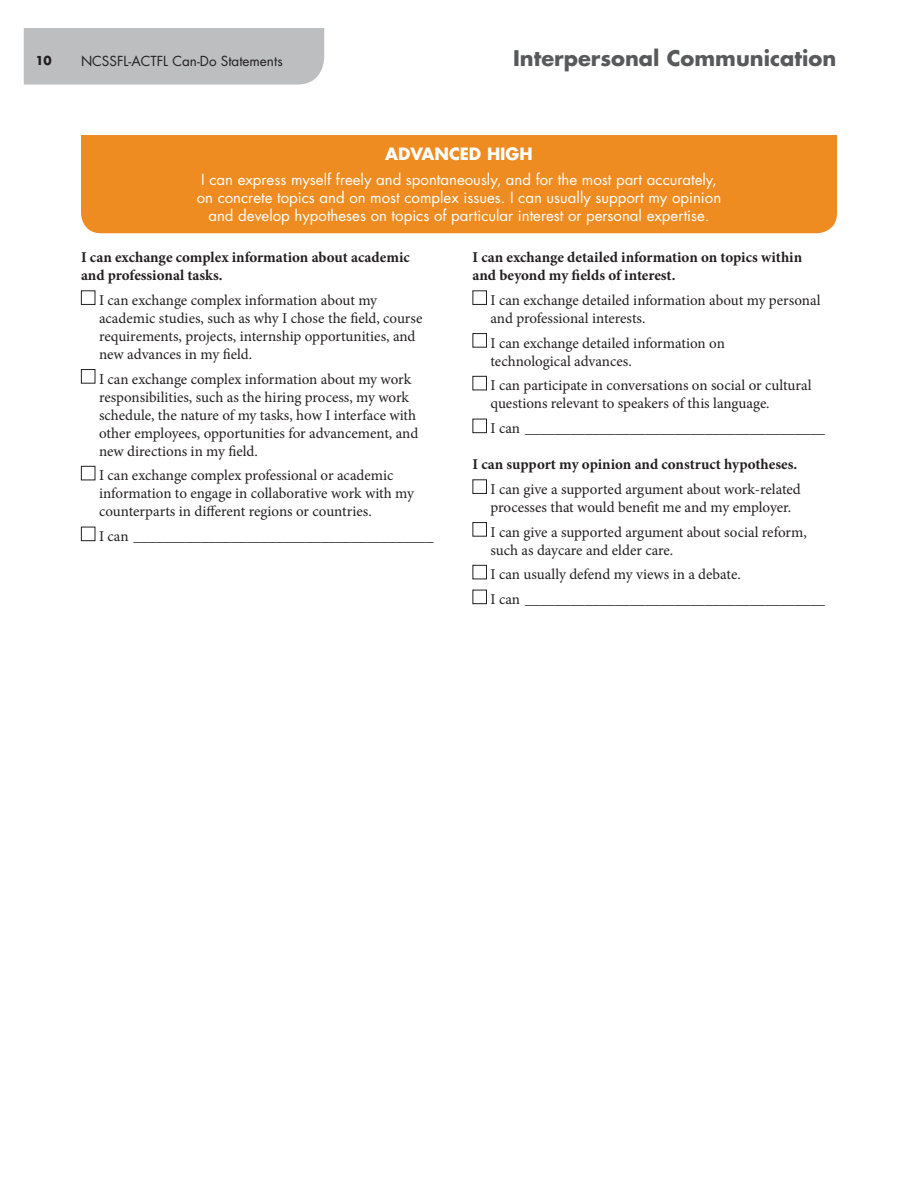
<style>
.page{position:relative;width:918px;height:1188px;background:#fff}
.page>*{position:absolute;margin:0;border:0;box-sizing:border-box;transform-origin:0 0}
.t1{font:700 21px "Futura";color:#58595b}
.t2{font:700 16.5px "Futura";color:#fff}
.t3{font:15px/18px "Minion Pro";letter-spacing:-.005em;color:#231f20}
.t4{font:15px/18px "Futura";color:#fff;text-align:center}
.t5{font:700 15px/18px "Minion Pro";color:#231f20}
.t6{font:13.5px "Futura";color:#231f20}
.t7{font:700 12px "Futura";color:#231f20}
</style>
<div class="page">
<div style="left:24px;top:28px;width:300px;height:57px;background:#bcbec0"></div>
<div style="left:81px;top:290px;width:14px;height:15px;border:1px solid #231f20"></div>
<div style="left:81px;top:369px;width:14px;height:15px;border:1px solid #231f20"></div>
<div style="left:81px;top:466px;width:14px;height:14px;border:1px solid #231f20"></div>
<div style="left:81px;top:527px;width:14px;height:14px;border:1px solid #231f20"></div>
<div style="left:472px;top:290px;width:15px;height:15px;border:1px solid #231f20"></div>
<div style="left:472px;top:333px;width:15px;height:15px;border:1px solid #231f20"></div>
<div style="left:472px;top:376px;width:15px;height:14px;border:1px solid #231f20"></div>
<div style="left:472px;top:419px;width:15px;height:14px;border:1px solid #231f20"></div>
<div style="left:472px;top:479px;width:15px;height:15px;border:1px solid #231f20"></div>
<div style="left:472px;top:522px;width:15px;height:15px;border:1px solid #231f20"></div>
<div style="left:472px;top:565px;width:15px;height:14px;border:1px solid #231f20"></div>
<div style="left:472px;top:590px;width:15px;height:14px;border:1px solid #231f20"></div>
<div style="left:81px;top:135px;width:756px;height:98px;background:#ef8c21"></div>
<p class="t7" style="left:35px;top:53px;width:18px">10</p>
<p class="t6" style="left:81px;top:53px;width:203px">NCSSFL-ACTFL Can-Do Statements</p>
<h1 class="t1" style="left:513px;top:44px;width:325px">Interpersonal Communication</h1>
<p class="t2" style="left:385px;top:143px;width:26px">Advanced</p>
<p class="t2" style="left:487px;top:143px;width:25px">High</p>
<p class="t4" style="left:197px;top:171px;width:526px">I can express myself freely and spontaneously, and for the most part accurately, on concrete topics and on most complex issues. I can usually support my opinion and develop hypotheses on topics of particular interest or personal expertise.</p>
<p class="t5" style="left:81px;top:248px;width:330px">I can exchange complex information about academic and professional tasks.</p>
<p class="t3" style="left:99px;top:291px;width:325px">I can exchange complex information about my academic studies, such as why I chose the field, course requirements, projects, internship opportunities, and new advances in my field.</p>
<p class="t3" style="left:99px;top:370px;width:321px">I can exchange complex information about my work responsibilities, such as the hiring process, my work schedule, the nature of my tasks, how I interface with other employees, opportunities for advancement, and new directions in my field.</p>
<p class="t3" style="left:99px;top:467px;width:317px">I can exchange complex professional or academic information to engage in collaborative work with my counterparts in different regions or countries.</p>
<p class="t3" style="left:99px;top:527px;width:336px">I can ________________________________________</p>
<p class="t5" style="left:472px;top:248px;width:331px">I can exchange detailed information on topics within and beyond my fields of interest.</p>
<p class="t3" style="left:490px;top:291px;width:332px">I can exchange detailed information about my personal and professional interests.</p>
<p class="t3" style="left:490px;top:334px;width:236px">I can exchange detailed information on technological advances.</p>
<p class="t3" style="left:490px;top:377px;width:323px">I can participate in conversations on social or cultural questions relevant to speakers of this language.</p>
<p class="t3" style="left:490px;top:419px;width:336px">I can ________________________________________</p>
<p class="t5" style="left:472px;top:455px;width:326px">I can support my opinion and construct hypotheses.</p>
<p class="t3" style="left:490px;top:480px;width:312px">I can give a supported argument about work-related processes that would benefit me and my employer.</p>
<p class="t3" style="left:490px;top:523px;width:318px">I can give a supported argument about social reform, such as daycare and elder care.</p>
<p class="t3" style="left:490px;top:562px;width:336px;line-height:24.8px">I can usually defend my views in a debate.<br>I can ________________________________________</p>
</div>
